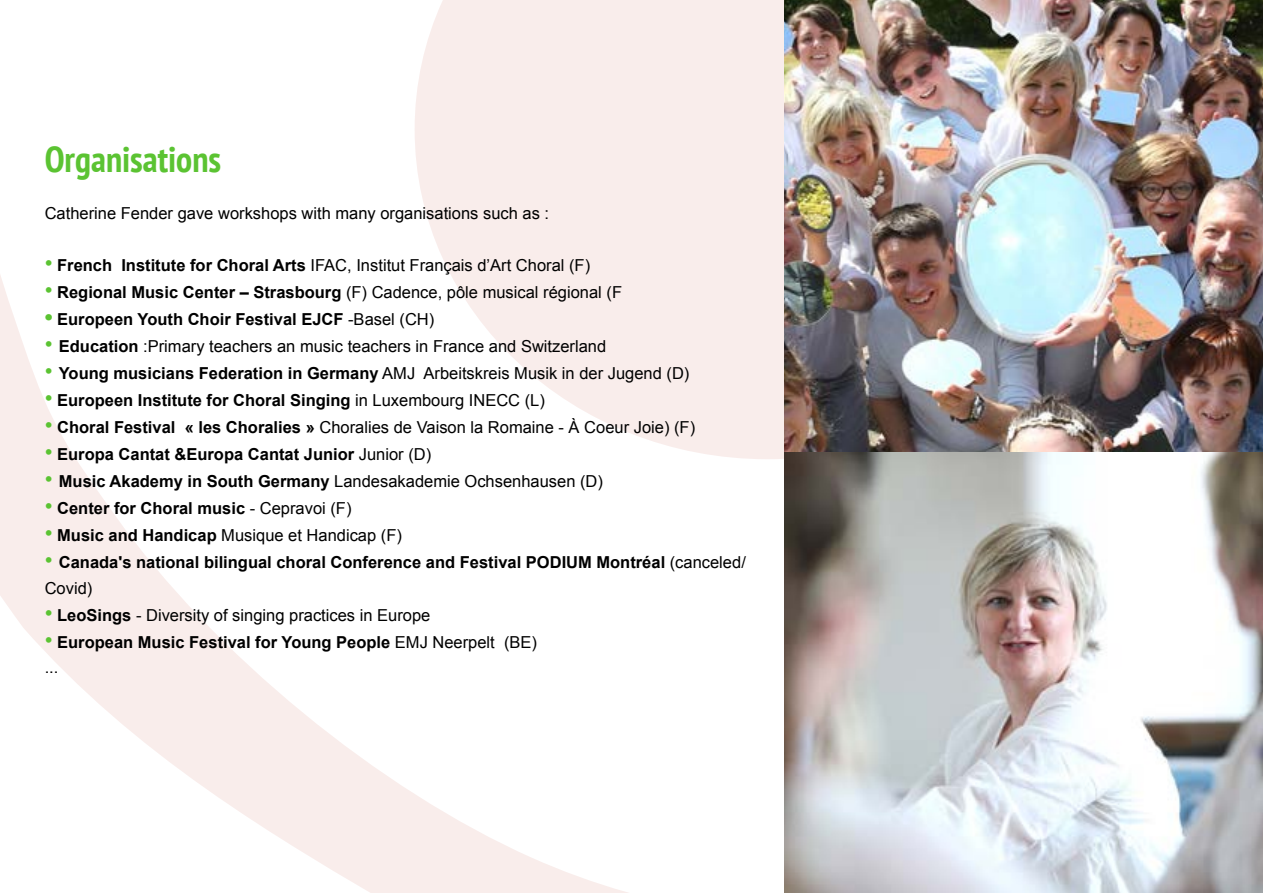
<style>
.page{position:relative;width:1263px;height:893px;background:#fff}
.page>*{position:absolute;margin:0;border:0;box-sizing:border-box;transform-origin:0 0}
.t1{font:700 condensed 36px "PT Sans";color:#5bc332}
.t2{font:16.5px "Arial";color:#000}
.t3{font:700 16.5px/25.5px "Arial";color:#000}
.s1{font-size:22.5px;color:#5bc332}
.s2{font-weight:700}
.s3{font-weight:400}
.s4{font-weight:400;font-size:22.5px;color:#5bc332}
</style>
<div class="page">
<svg style="left:0;top:275px;width:628px;height:618px"></svg>
<svg style="left:415px;top:0;width:369px;height:459px;fill:#f9edeb"></svg>
<img style="left:784px;top:0;width:479px;height:453px">
<img style="left:784px;top:453px;width:479px;height:440px">
<h1 class="t1" style="left:45px;top:135px;width:178px">Organisations</h1>
<p class="t2" style="left:45px;top:202px;width:506px">Catherine Fender gave workshops with many organisations such as :</p>
<p class="t2" style="left:45px;top:255px;width:547px"><span class="s1">•</span> <span class="s2">French Institute for Choral Arts</span> IFAC, Institut Français d’Art Choral (F)</p>
<p class="t2" style="left:45px;top:282px;width:579px"><span class="s1">•</span> <span class="s2">Regional Music Center – Strasbourg</span> (F) Cadence, pôle musical régional (F</p>
<p class="t3" style="left:45px;top:307px;width:391px"><span class="s1">•</span> Europeen Youth Choir Festival EJCF <span class="s3">-Basel (CH)</span></p>
<p class="t2" style="left:45px;top:336px;width:563px"><span class="s1">•</span> <span class="s2">Education</span> :Primary teachers an music teachers in France and Switzerland</p>
<p class="t2" style="left:45px;top:363px;width:646px"><span class="s1">•</span> <span class="s2">Young musicians Federation in Germany</span> AMJ Arbeitskreis Musik in der Jugend (D)</p>
<p class="t3" style="left:45px;top:388px;width:502px"><span class="s4">•</span> Europeen Institute for Choral Singing <span class="s3">in Luxembourg INECC (L)</span></p>
<p class="t2" style="left:45px;top:417px;width:652px"><span class="s1">•</span> <span class="s2">Choral Festival « les Choralies »</span> Choralies de Vaison la Romaine - À Coeur Joie) (F)</p>
<p class="t3" style="left:45px;top:442px;width:388px"><span class="s4">•</span> Europa Cantat &amp;Europa Cantat Junior <span class="s3">Junior (D)</span></p>
<p class="t2" style="left:45px;top:471px;width:560px"><span class="s1">•</span> <span class="s2">Music Akademy in South Germany</span> Landesakademie Ochsenhausen (D)</p>
<p class="t3" style="left:45px;top:496px;width:308px"><span class="s4">•</span> Center for Choral music <span class="s3">- Cepravoi (F)</span></p>
<p class="t2" style="left:45px;top:525px;width:359px"><span class="s1">•</span> <span class="s2">Music and Handicap</span> Musique et Handicap (F)</p>
<p class="t3" style="left:45px;top:550px;width:703px"><span class="s4">•</span> Canada's national bilingual choral Conference and Festival PODIUM Montréal <span class="s3">(canceled/<br>Covid)</span></p>
<p class="t2" style="left:45px;top:604px;width:387px"><span class="s1">•</span> <span class="s2">LeoSings</span> - Diversity of singing practices in Europe</p>
<p class="t3" style="left:45px;top:630px;width:494px"><span class="s4">•</span> European Music Festival for Young People <span class="s3">EMJ Neerpelt (BE) ...</span></p>
</div>
